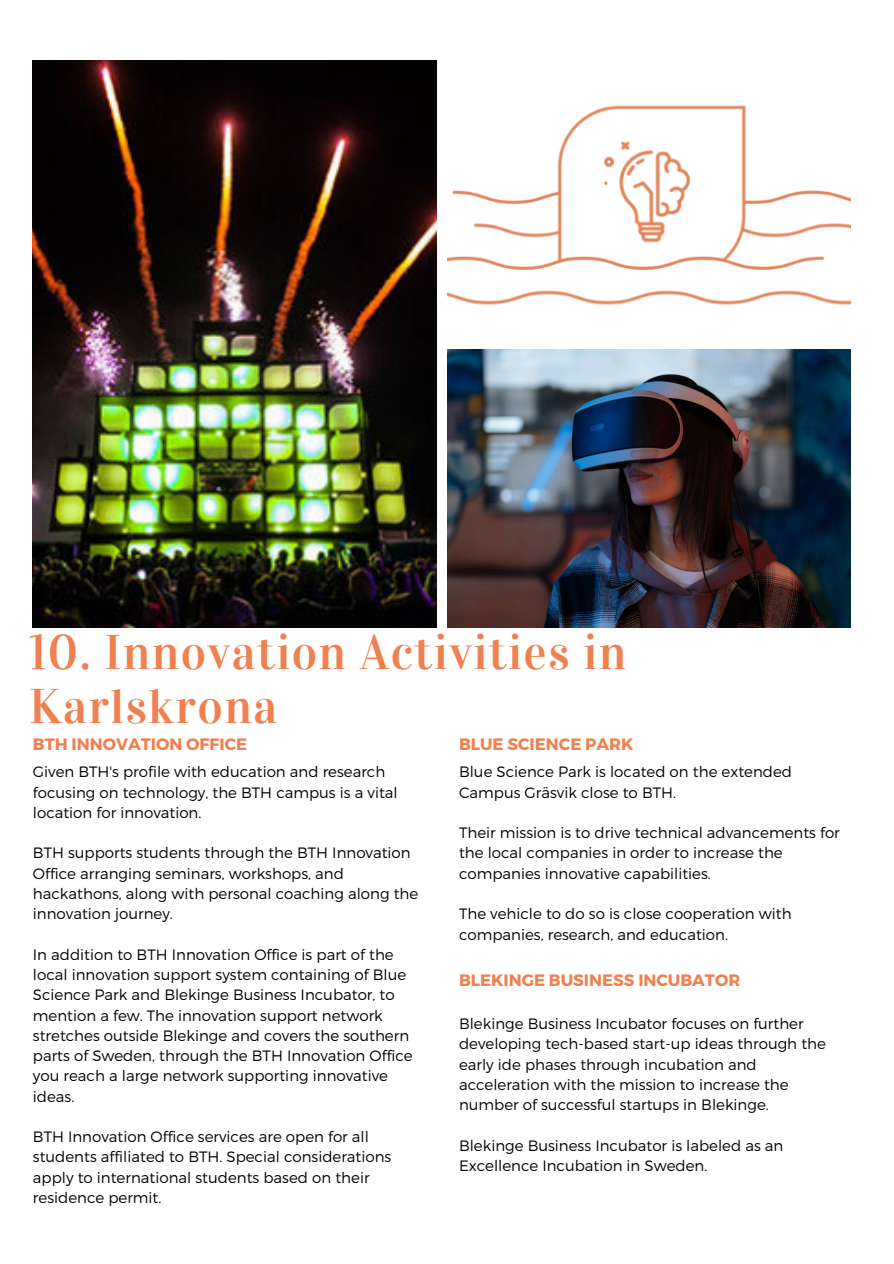
<style>
.page{position:relative;width:894px;height:1264px;background:#fff}
.page>*{position:absolute;margin:0;border:0;box-sizing:border-box;transform-origin:0 0}
.t1{font:48.45px/53.6px "Vidaloka";letter-spacing:.03em;color:#f08050}
.t2{font:700 16.5px "Montserrat";color:#f08050}
.t3{font:300 15px/20.2px "Montserrat";color:#000}
</style>
<div class="page">
<img style="left:33px;top:61px;width:403px;height:567px">
<img style="left:447px;top:105px;width:403px;height:200px">
<img style="left:447px;top:350px;width:403px;height:278px">
<h3 class="t1" style="left:29px;top:626px;width:598px">10. Innovation Activities in<br>Karlskrona</h3>
<h3 class="t2" style="left:33px;top:733px;width:216px">BTH INNOVATION OFFICE</h3>
<h3 class="t2" style="left:459px;top:733px;width:176px">BLUE SCIENCE PARK</h3>
<h3 class="t3" style="left:459px;top:761px;width:334px">Blue Science Park is located on the extended<br>Campus Gräsvik close to BTH.</h3>
<h3 class="t3" style="left:459px;top:822px;width:382px">Their mission is to drive technical advancements for the local companies in order to increase the companies innovative capabilities.</h3>
<h3 class="t3" style="left:459px;top:903px;width:334px">The vehicle to do so is close cooperation with companies, research, and education.</h3>
<h1 class="t3" style="left:33px;top:761px;width:366px">Given BTH's profile with education and research focusing on technology, the BTH campus is a vital location for innovation.</h1>
<h2 class="t3" style="left:33px;top:842px;width:387px">BTH supports students through the BTH Innovation Office arranging seminars, workshops, and hackathons, along with personal coaching along the innovation journey.</h2>
<h2 class="t3" style="left:33px;top:943px;width:381px">In addition to BTH Innovation Office is part of the local innovation support system containing of Blue Science Park and Blekinge Business Incubator, to mention a few. The innovation support network stretches outside Blekinge and covers the southern parts of Sweden, through the BTH Innovation Office you reach a large network supporting innovative ideas.</h2>
<h3 class="t3" style="left:33px;top:1125px;width:360px">BTH Innovation Office services are open for all students affiliated to BTH. Special considerations apply to international students based on their residence permit.</h3>
<h3 class="t2" style="left:459px;top:969px;width:283px">BLEKINGE BUSINESS INCUBATOR</h3>
<h2 class="t3" style="left:459px;top:1012px;width:368px">Blekinge Business Incubator focuses on further developing tech-based start-up ideas through the early ide phases through incubation and acceleration with the mission to increase the number of successful startups in Blekinge.</h2>
<h3 class="t3" style="left:459px;top:1134px;width:326px">Blekinge Business Incubator is labeled as an<br>Excellence Incubation in Sweden.</h3>
</div>
